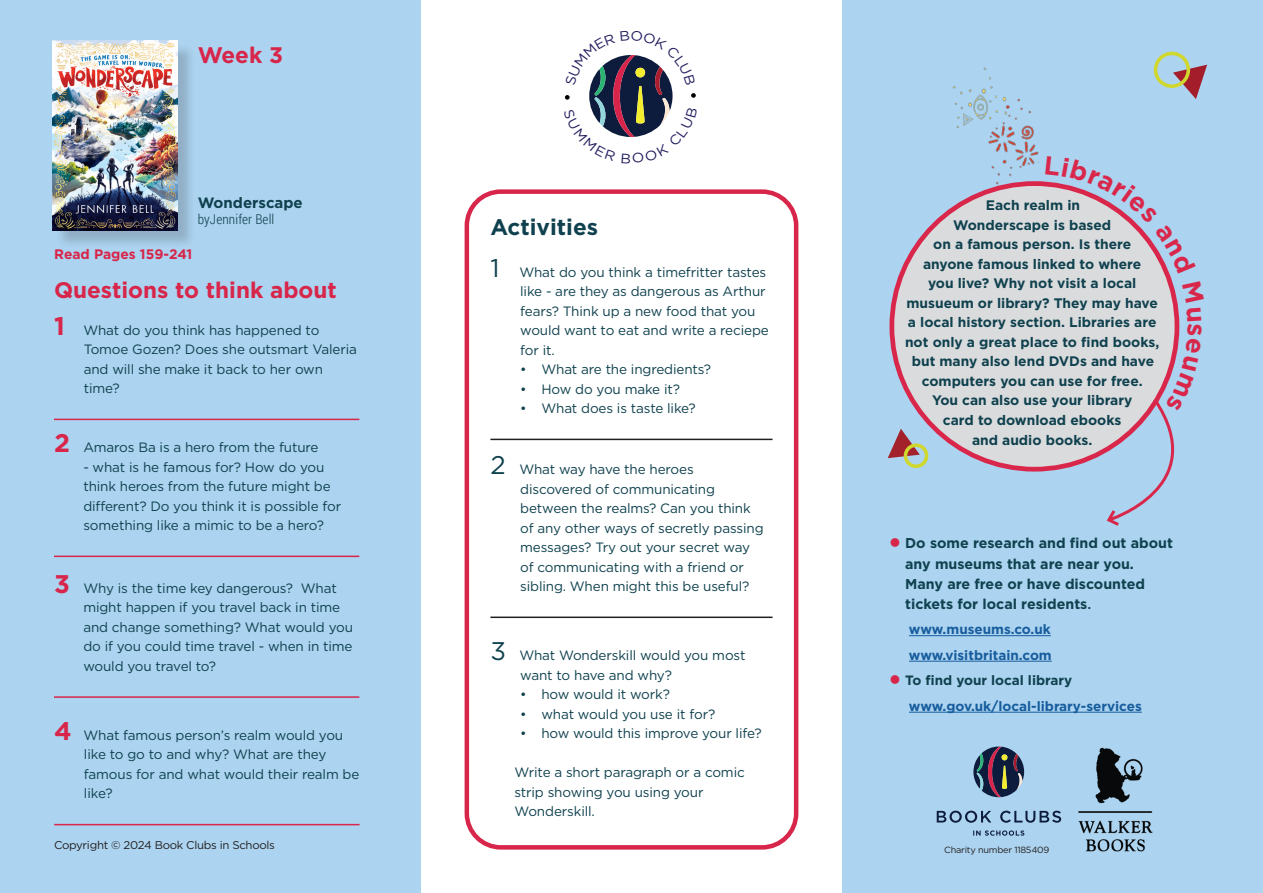
<style>
.page{position:relative;width:1263px;height:893px;background:#fff}
.page>*{position:absolute;margin:0;border:0;box-sizing:border-box;transform-origin:0 0}
.t1{font:700 22.5px "Gotham";color:#d8254a}
.t2{font:700 22.5px "Gotham";color:#0f414e}
.t3{font:700 15px "Gotham";color:#0f414e}
.t4{font:700 14.25px/20.1px "Gotham";color:#0f414e}
.t5{font:700 13.8px/19.5px "Gotham";color:#0f414e;text-align:center}
.t6{font:700 13.8px "Gotham";color:#d8254a}
.Paragraph_Style_Qs{font:13.5px/19.5px "Gotham";letter-spacing:-.01em;color:#0f414e}
.Paragraph_Style_1{font:13.5px/19.5px "Gotham";letter-spacing:-.01em;color:#0f414e}
.Paragraph_Style_2_end{font:13.5px/19.5px "Gotham";letter-spacing:-.01em;color:#0f414e}
.t7{font:700 13.5px "Gotham";color:#175d9e}
.t8{font:700 13.5px "Gotham";color:#0f414e}
.t9{font:300 13.5px "Roboto Condensed";letter-spacing:.01em;color:#0f414e}
.t10{font:11.25px "Gotham";letter-spacing:-.025em;color:#231f20}
.t11{font:9px "Gotham";letter-spacing:-.025em;color:#231f20}
.s1{font-weight:700;font-size:25.5px;color:#d8254a}
.s2{font-size:25.5px}
.s3{color:#d8254a}
.s4{font-weight:500}
</style>
<div class="page">
<div style="left:465px;top:189px;width:333px;height:661px;border:4px solid #d8254a;border-radius:34px"></div>
<div style="left:0;top:0;width:421px;height:893px;background:#acd3ef"></div>
<div style="left:842px;top:0;width:421px;height:893px;background:#acd3ef"></div>
<hr style="left:490px;top:439px;width:282px;height:1px;background:#231f20">
<hr style="left:54px;top:419px;width:305px;height:1px;background:#d8254a">
<hr style="left:54px;top:696px;width:305px;height:2px;background:#d8254a">
<hr style="left:54px;top:556px;width:305px;height:1px;background:#d8254a">
<div style="left:892px;top:184px;width:285px;height:285px;background:#dadbdd;border-radius:50%"></div>
<hr style="left:909px;top:635px;width:142px;height:1px;background:#175d9e">
<hr style="left:909px;top:661px;width:143px;height:1px;background:#175d9e">
<hr style="left:909px;top:712px;width:233px;height:1px;background:#175d9e">
<hr style="left:54px;top:824px;width:305px;height:1px;background:#d8254a">
<hr style="left:490px;top:617px;width:282px;height:1px;background:#231f20">
<svg style="left:973px;top:746px;width:51px;height:51px"></svg>
<svg style="left:937px;top:811px;width:54px;height:12px"></svg>
<svg style="left:1000px;top:811px;width:56px;height:12px"></svg>
<svg style="left:973px;top:830px;width:51px;height:6px"></svg>
<img style="left:1056px;top:747px;width:97px;height:105px">
<div style="left:55px;top:43px;width:140px;height:206px;background:#231f20;opacity:.2"></div>
<img style="left:53px;top:41px;width:124px;height:190px">
<svg style="left:888px;top:429px;width:32px;height:29px"></svg>
<div style="left:904px;top:443px;width:24px;height:25px;border:4px solid #d0d72f;border-radius:50%"></div>
<svg style="left:1176px;top:65px;width:31px;height:34px"></svg>
<img style="left:1155px;top:53px;width:33px;height:33px;border-radius:16px">
<div style="left:1154px;top:52px;width:36px;height:36px;border:4px solid #d0d72f;border-radius:50%"></div>
<img style="left:967px;top:166px;width:78px;height:32px">
<img style="left:952px;top:67px;width:87px;height:99px">
<svg style="left:1045px;top:181px;width:124px;height:92px"></svg>
<svg style="left:1105px;top:282px;width:75px;height:244px"></svg>
<svg style="left:565px;top:55px;width:131px;height:82px"></svg>
<p class="t1" style="left:198px;top:40px;width:87px">Week 3</p>
<p class="t3" style="left:198px;top:193px;width:107px">Wonderscape</p>
<p class="t9" style="left:198px;top:210px;width:78px">byJennifer Bell</p>
<p class="t6" style="left:54px;top:244px;width:140px">Read Pages 159-241</p>
<p class="t1" style="left:54px;top:275px;width:284px">Questions to think about</p>
<p class="Paragraph_Style_Qs" style="left:84px;top:320px;width:275px;text-indent:-30px"><span class="s1">1</span> What do you think has happened to<br>Tomoe Gozen? Does she outsmart Valeria and will she make it back to her own time?</p>
<p class="Paragraph_Style_Qs" style="left:54px;top:437px;width:266px"><span class="s1">2</span> Amaros Ba is a hero from the future</p>
<p class="Paragraph_Style_Qs" style="left:83px;top:457px;width:259px">- what is he famous for? How do you think heroes from the future might be different? Do you think it is possible for something like a mimic to be a hero?</p>
<p class="Paragraph_Style_Qs" style="left:83px;top:578px;width:271px;text-indent:-29px"><span class="s1">3</span> Why is the time key dangerous? What might happen if you travel back in time and change something? What would you do if you could time travel - when in time would you travel to?</p>
<p class="Paragraph_Style_Qs" style="left:84px;top:725px;width:277px;text-indent:-30px"><span class="s1">4</span> What famous person’s realm would you like to go to and why? What are they famous for and what would their realm be like?</p>
<p class="t10" style="left:54px;top:838px;width:222px">Copyright © 2024 Book Clubs in Schools</p>
<p class="t2" style="left:490px;top:212px;width:109px">Activities</p>
<p class="Paragraph_Style_2_end" style="left:520px;top:262px;width:250px;text-indent:-30px"><span class="s2">1</span> What do you think a timefritter tastes like - are they as dangerous as Arthur fears? Think up a new food that you would want to eat and write a reciepe for it.</p>
<p class="Paragraph_Style_1" style="left:520px;top:359px;width:193px">• What are the ingredients?</p>
<p class="Paragraph_Style_1" style="left:520px;top:379px;width:161px">• How do you make it?</p>
<p class="Paragraph_Style_1" style="left:520px;top:398px;width:177px">• What does is taste like?</p>
<p class="Paragraph_Style_1" style="left:520px;top:459px;width:245px;text-indent:-30px"><span class="s2">2</span> What way have the heroes discovered of communicating between the realms? Can you think of any other ways of secretly passing messages? Try out your secret way of communicating with a friend or sibling. When might this be useful?</p>
<p class="Paragraph_Style_2_end" style="left:520px;top:646px;width:227px;text-indent:-30px"><span class="s2">3</span> What Wonderskill would you most want to have and why?</p>
<p class="Paragraph_Style_1" style="left:520px;top:685px;width:151px">• how would it work?</p>
<p class="Paragraph_Style_1" style="left:520px;top:704px;width:197px">• what would you use it for?</p>
<p class="Paragraph_Style_1" style="left:520px;top:724px;width:243px">• how would this improve your life?</p>
<p class="Paragraph_Style_2_end" style="left:514px;top:763px;width:232px">Write a short paragraph or a comic strip showing you using your<br>Wonderskill.</p>
<p class="t5" style="left:905px;top:195px;width:256px">Each realm in<br>Wonderscape is based<br>on a famous person. Is there<br>anyone famous linked to where<br>you live? Why not visit a local musueum or library? They may have a local history section. Libraries are not only a great place to find books, but many also lend DVDs and have computers you can use for free.<br>You can also use your library<br>card to download ebooks<br>and audio books.</p>
<p class="t4" style="left:905px;top:533px;width:269px;text-indent:-16px"><span class="s3">●</span> Do some research and find out about any museums that are near you.<br>Many are free or have discounted tickets for local residents<span class="s4">.</span></p>
<p class="t7" style="left:909px;top:621px;width:143px">www.museums.co.uk</p>
<p class="t7" style="left:909px;top:646px;width:144px">www.visitbritain.com</p>
<p class="t8" style="left:889px;top:672px;width:184px"><span class="s3">●</span> To find your local library</p>
<p class="t7" style="left:909px;top:697px;width:234px">www.gov.uk/local-library-services</p>
<p class="t11" style="left:944px;top:844px;width:107px">Charity number 1185409</p>
</div>
